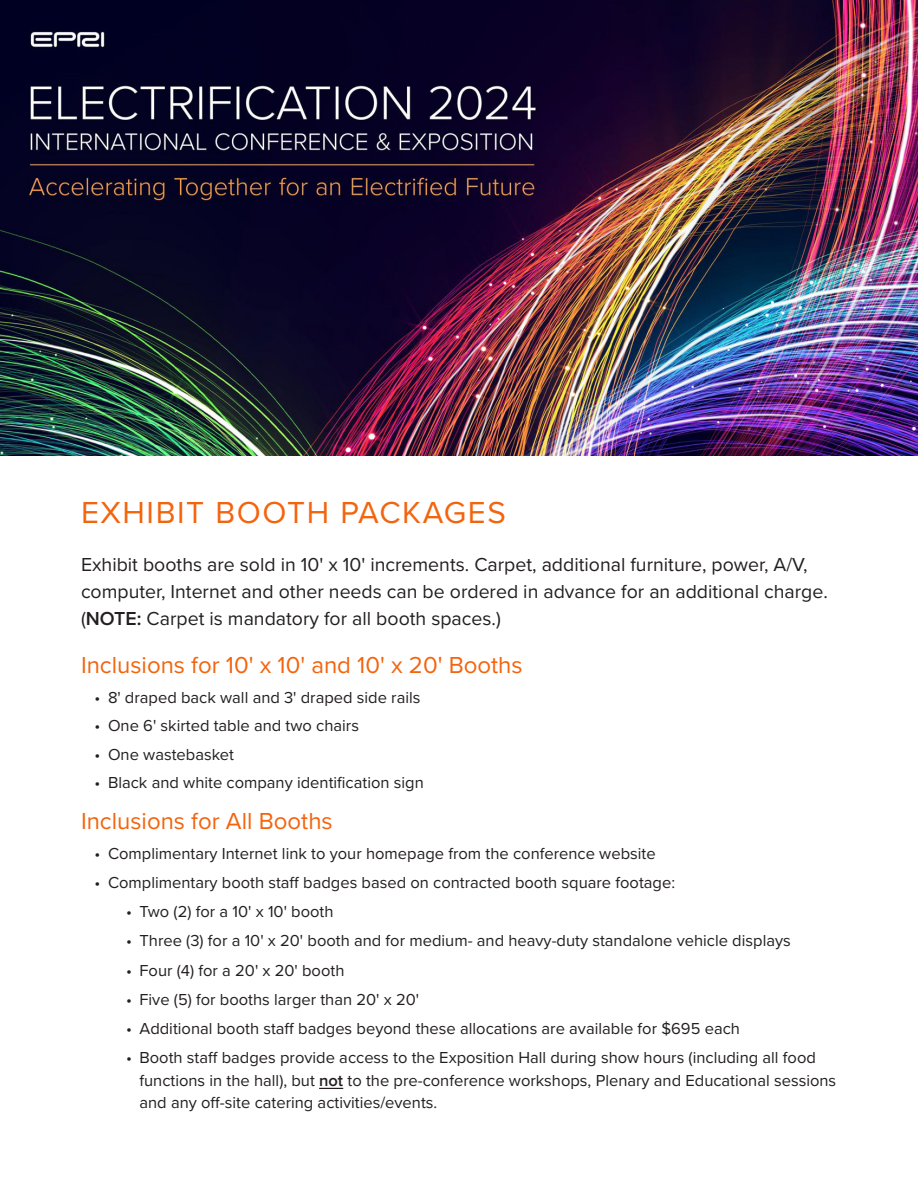
<style>
.page{position:relative;width:918px;height:1188px;background:#fff}
.page>*{position:absolute;margin:0;border:0;box-sizing:border-box;transform-origin:0 0}
.t1{font:31.5px "Proxima Nova";letter-spacing:.05em;color:#f3640d}
.Subheader_2{font:24px "Proxima Nova";color:#f3640d}
.Body_-_Large{font:19.5px/27px "Proxima Nova";color:#231f20}
.t2{font:16.5px/22.5px "Proxima Nova";color:#231f20}
.s1{font-weight:600}
</style>
<div class="page">
<img style="left:0;top:0;width:918px;height:455px">
<svg style="left:319px;top:1088px;width:24px;height:1px"></svg>
<p class="t1" style="left:81px;top:489px;width:426px">EXHIBIT BOOTH PACKAGES</p>
<p class="Body_-_Large" style="left:81px;top:550px;width:748px">Exhibit booths are sold in 10' x 10' increments. Carpet, additional furniture, power, A/V, computer, Internet and other needs can be ordered in advance for an additional charge. (<span class="s1">NOTE:</span> Carpet is mandatory for all booth spaces.)</p>
<p class="Subheader_2" style="left:81px;top:647px;width:443px">Inclusions for 10' x 10' and 10' x 20' Booths</p>
<p class="t2" style="left:94px;top:685px;width:328px">• 8' draped back wall and 3' draped side rails</p>
<p class="t2" style="left:94px;top:714px;width:266px">• One 6' skirted table and two chairs</p>
<p class="t2" style="left:94px;top:742px;width:141px">• One wastebasket</p>
<p class="t2" style="left:94px;top:771px;width:331px">• Black and white company identification sign</p>
<p class="Subheader_2" style="left:81px;top:803px;width:253px">Inclusions for All Booths</p>
<p class="t2" style="left:94px;top:841px;width:563px">• Complimentary Internet link to your homepage from the conference website</p>
<p class="t2" style="left:94px;top:871px;width:582px">• Complimentary booth staff badges based on contracted booth square footage:</p>
<p class="t2" style="left:126px;top:900px;width:209px">• Two (2) for a 10' x 10' booth</p>
<p class="t2" style="left:126px;top:929px;width:666px">• Three (3) for a 10' x 20' booth and for medium- and heavy-duty standalone vehicle displays</p>
<p class="t2" style="left:126px;top:958px;width:220px">• Four (4) for a 20' x 20' booth</p>
<p class="t2" style="left:126px;top:988px;width:295px">• Five (5) for booths larger than 20' x 20'</p>
<p class="t2" style="left:126px;top:1017px;width:615px">• Additional booth staff badges beyond these allocations are available for $695 each</p>
<p class="t2" style="left:140px;top:1046px;width:698px;text-indent:-14px">• Booth staff badges provide access to the Exposition Hall during show hours (including all food functions in the hall), but <span class="s1">not</span> to the pre-conference workshops, Plenary and Educational sessions and any off-site catering activities/events.</p>
</div>
